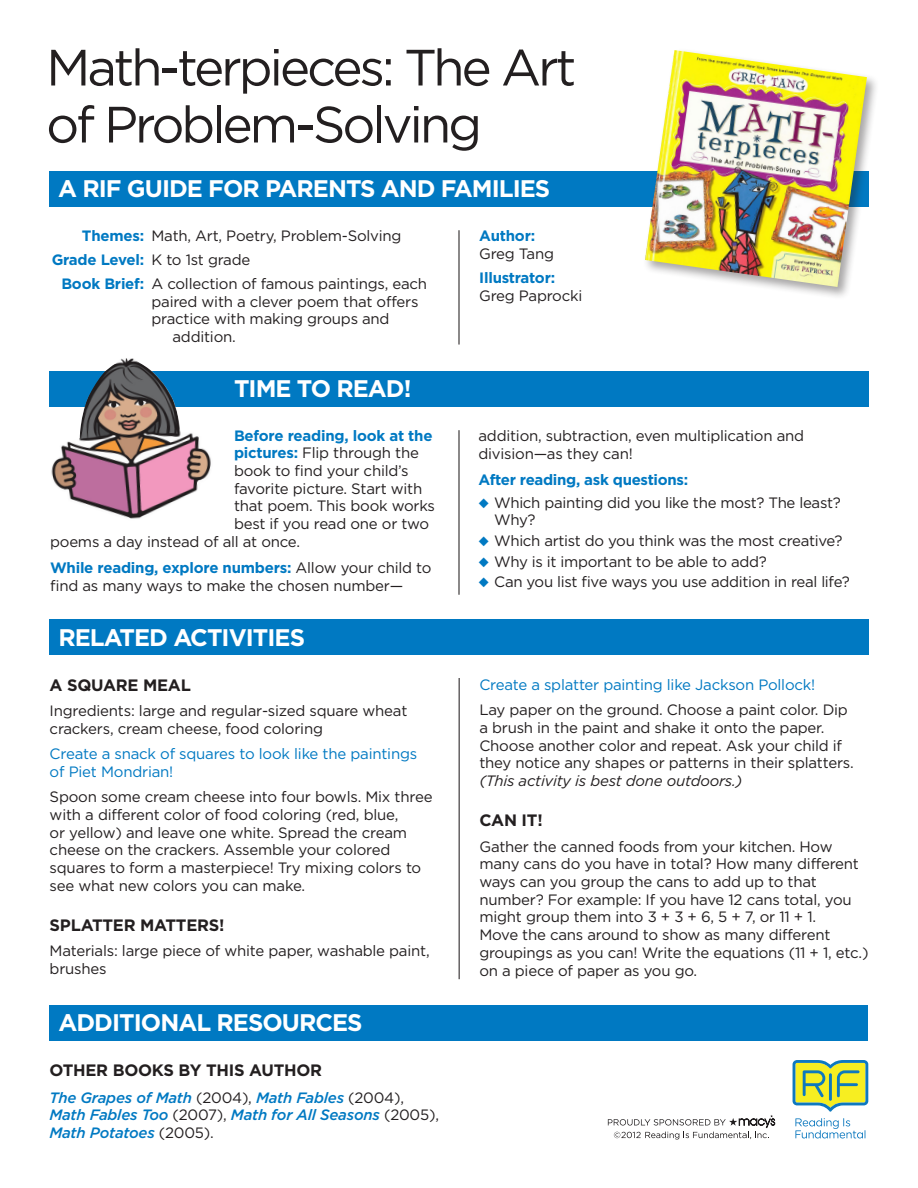
<style>
.page{position:relative;width:918px;height:1188px;background:#fff}
.page>*{position:absolute;margin:0;border:0;box-sizing:border-box;transform-origin:0 0}
.Book_Title_on_Two_Li{font:51px/57px "Gotham";letter-spacing:-.06em;color:#231f20}
.White_Type_in_Blue_B{font:700 24px "Gotham";letter-spacing:-.04em;color:#fff}
.Black_Subhead{font:700 16.5px "Gotham";letter-spacing:-.015em;color:#231f20}
.Related_Activities_T{font:15px/17.7px "Gotham";letter-spacing:-.015em;color:#231f20}
.Time_to_Read_Text{font:15px/17.7px "Gotham";letter-spacing:-.015em;color:#231f20}
.Themes_Text{font:15px/17.7px "Gotham";letter-spacing:-.015em;color:#231f20}
.Bulleted_Text{font:15px "Gotham";letter-spacing:-.02em;color:#231f20}
.Additional_Resources{font:italic 500 15px/17.7px "Gotham";letter-spacing:-.015em;color:#0079c2}
.Related_Activities_T-2{font:15px/17.7px "Gotham";letter-spacing:-.015em;color:#0079c2}
.Time_to_Read_Text-2{font:700 15px "Gotham";letter-spacing:-.02em;color:#0079c2}
.Themes_Text-2{font:700 15px/17.7px "Gotham";letter-spacing:-.015em;color:#0079c2}
.First_Bulleted_Text{font:15px/17.7px "Gotham";letter-spacing:-.02em;color:#231f20}
.s1{font-weight:700;color:#0079c2}
.s2{font-weight:400;color:#231f20}
.s3{font-weight:400;font-style:normal;color:#231f20}
.s4{color:#0079c2}
.s5{font-style:italic}
</style>
<div class="page">
<div style="left:49px;top:171px;width:819px;height:36px;background:#0079c2"></div>
<hr style="left:458px;top:230px;width:2px;height:115px;background:#231f20">
<div style="left:50px;top:371px;width:819px;height:36px;background:#0079c2"></div>
<img style="left:49px;top:358px;width:162px;height:161px">
<div style="left:49px;top:620px;width:820px;height:36px;background:#0079c2"></div>
<hr style="left:459px;top:678px;width:1px;height:301px;background:#231f20">
<svg style="left:793px;top:1060px;width:75px;height:52px;background:#b4ce6d"></svg>
<svg style="left:795px;top:1118px;width:71px;height:21px"></svg>
<svg style="left:608px;top:1115px;width:167px;height:25px"></svg>
<div style="left:50px;top:1005px;width:818px;height:36px;background:#0079c2"></div>
<hr style="left:458px;top:430px;width:2px;height:165px;background:#231f20">
<div style="left:642px;top:48px;width:238px;height:252px;background:#231f20;opacity:.4"></div>
<img style="left:645px;top:50px;width:222px;height:237px">
<p class="Book_Title_on_Two_Li" style="left:46px;top:39px;width:532px">Math-terpieces: The Art of Problem-Solving</p>
<p class="White_Type_in_Blue_B" style="left:58px;top:174px;width:494px">A RIF GUIDE FOR PARENTS AND FAMILIES</p>
<p class="Themes_Text" style="left:82px;top:227px;width:321px"><span class="s1">Themes:</span> Math, Art, Poetry, Problem-Solving</p>
<p class="Themes_Text-2" style="left:52px;top:251px;width:200px">Grade Level: <span class="s2">K to 1st grade</span></p>
<p class="Themes_Text" style="left:152px;top:275px;width:277px;text-indent:-90px"><span class="s1">Book Brief:</span> A collection of famous paintings, each paired with a clever poem that offers practice with making groups and</p>
<p class="Themes_Text" style="left:172px;top:328px;width:65px">addition.</p>
<p class="Themes_Text" style="left:479px;top:227px;width:76px"><span class="s1">Author:<br></span>Greg Tang</p>
<p class="Themes_Text-2" style="left:479px;top:269px;width:105px">Illustrator:<br><span class="s2">Greg Paprocki</span></p>
<p class="White_Type_in_Blue_B" style="left:234px;top:374px;width:179px">TIME TO READ!</p>
<p class="Time_to_Read_Text-2" style="left:234px;top:426px;width:200px">Before reading, look at the</p>
<p class="Time_to_Read_Text" style="left:234px;top:444px;width:186px"><span class="s1">pictures:</span> Flip through the</p>
<p class="Time_to_Read_Text" style="left:234px;top:462px;width:176px">book to find your child’s</p>
<p class="Time_to_Read_Text" style="left:234px;top:479px;width:190px">favorite picture. Start with</p>
<p class="Time_to_Read_Text" style="left:234px;top:497px;width:203px">that poem. This book works</p>
<p class="Time_to_Read_Text" style="left:234px;top:515px;width:197px">best if you read one or two</p>
<p class="Time_to_Read_Text" style="left:50px;top:533px;width:251px">poems a day instead of all at once.</p>
<p class="Time_to_Read_Text" style="left:50px;top:559px;width:383px"><span class="s1">While reading, explore numbers:</span> Allow your child to find as many ways to make the chosen number—</p>
<p class="White_Type_in_Blue_B" style="left:58px;top:623px;width:248px">RELATED ACTIVITIES</p>
<p class="Black_Subhead" style="left:50px;top:675px;width:143px">A SQUARE MEAL</p>
<p class="Related_Activities_T" style="left:50px;top:702px;width:359px">Ingredients: large and regular-sized square wheat crackers, cream cheese, food coloring</p>
<p class="Related_Activities_T-2" style="left:50px;top:745px;width:369px">Create a snack of squares to look like the paintings of Piet Mondrian!</p>
<p class="Related_Activities_T" style="left:50px;top:788px;width:384px">Spoon some cream cheese into four bowls. Mix three with a different color of food coloring (red, blue,<br>or yellow) and leave one white. Spread the cream cheese on the crackers. Assemble your colored squares to form a masterpiece! Try mixing colors to see what new colors you can make.</p>
<p class="Black_Subhead" style="left:50px;top:915px;width:176px">SPLATTER MATTERS!</p>
<p class="Related_Activities_T" style="left:50px;top:942px;width:382px">Materials: large piece of white paper, washable paint, brushes</p>
<p class="White_Type_in_Blue_B" style="left:58px;top:1008px;width:306px">ADDITIONAL RESOURCES</p>
<p class="Black_Subhead" style="left:50px;top:1060px;width:274px">OTHER BOOKS BY THIS AUTHOR</p>
<p class="Additional_Resources" style="left:50px;top:1088px;width:391px">The Grapes of Math <span class="s3">(2004),</span> Math Fables <span class="s3">(2004),<br></span>Math Fables Too <span class="s3">(2007),</span> Math for All Seasons <span class="s3">(2005),<br></span>Math Potatoes <span class="s3">(2005).</span></p>
<p class="Time_to_Read_Text" style="left:478px;top:427px;width:327px">addition, subtraction, even multiplication and division—as they can!</p>
<p class="Time_to_Read_Text-2" style="left:478px;top:471px;width:211px">After reading, ask questions:</p>
<p class="First_Bulleted_Text" style="left:494px;top:493px;width:348px;text-indent:-16px"><span class="s4">◆</span> Which painting did you like the most? The least?<br>Why?</p>
<p class="Bulleted_Text" style="left:478px;top:532px;width:366px"><span class="s4">◆</span> Which artist do you think was the most creative?</p>
<p class="Bulleted_Text" style="left:478px;top:552px;width:290px"><span class="s4">◆</span> Why is it important to be able to add?</p>
<p class="Bulleted_Text" style="left:478px;top:573px;width:373px"><span class="s4">◆</span> Can you list five ways you use addition in real life?</p>
<p class="Related_Activities_T-2" style="left:479px;top:676px;width:337px">Create a splatter painting like Jackson Pollock!</p>
<p class="Related_Activities_T" style="left:479px;top:701px;width:376px">Lay paper on the ground. Choose a paint color. Dip a brush in the paint and shake it onto the paper.<br>Choose another color and repeat. Ask your child if they notice any shapes or patterns in their splatters. <span class="s5">(This activity is best done outdoors.)</span></p>
<p class="Black_Subhead" style="left:479px;top:811px;width:65px">CAN IT!</p>
<p class="Related_Activities_T" style="left:479px;top:837px;width:391px">Gather the canned foods from your kitchen. How many cans do you have in total? How many different ways can you group the cans to add up to that number? For example: If you have 12 cans total, you might group them into 3 + 3 + 6, 5 + 7, or 11 + 1.<br>Move the cans around to show as many different groupings as you can! Write the equations (11 + 1, etc.) on a piece of paper as you go.</p>
</div>
